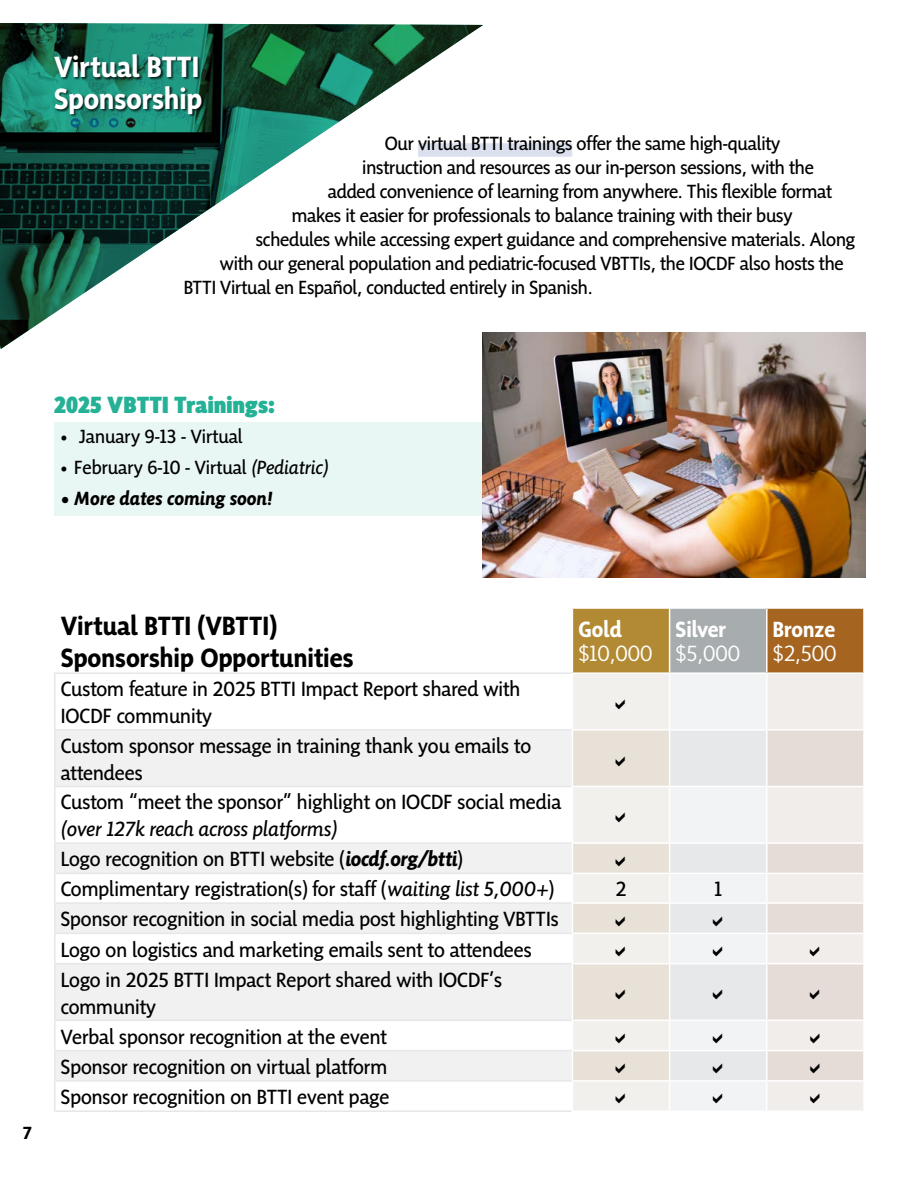
<style>
.page{position:relative;width:918px;height:1188px;background:#fff}
.page>*{position:absolute;margin:0;border:0;box-sizing:border-box;transform-origin:0 0}
.t1{font:700 30px/31.5px "Sensibility";color:#fff}
.t2{font:700 27px/32.4px "Sensibility";color:#000}
.t3{font:900 24px "Sensibility";color:#25b195}
.t4{font:300 22.5px "Sensibility";color:#fff}
.t5{font:700 22.5px "Sensibility";color:#fff}
.t6{font:21px/30.2px "Sensibility";color:#000}
.t7{font:19.5px "Sensibility";letter-spacing:-.01em;color:#000}
.t8{font:italic 700 19.5px "Sensibility";color:#000}
.t9{font:700 18px "Sensibility";color:#000}
.s1{font-style:italic}
.s2{font-weight:700;font-style:italic}
</style>
<div class="page">
<svg style="left:0;top:23px;width:483px;height:326px"></svg>
<div style="left:55px;top:54px;width:151px;height:63px;background:#000;opacity:.75"></div>
<div style="left:572px;top:608px;width:98px;height:65px;background:#b38a34"></div>
<div style="left:670px;top:608px;width:97px;height:65px;background:#a7acae"></div>
<div style="left:767px;top:608px;width:97px;height:65px;background:#a56420"></div>
<svg style="left:56px;top:731px;width:516px;height:349px;fill:#f1f1f2"></svg>
<hr style="left:572px;top:607px;width:98px;height:2px;background:#fff">
<hr style="left:572px;top:609px;width:1px;height:63px;background:#fff">
<hr style="left:670px;top:607px;width:97px;height:2px;background:#fff">
<hr style="left:669px;top:609px;width:1px;height:63px;background:#fff">
<hr style="left:767px;top:607px;width:98px;height:2px;background:#fff">
<hr style="left:766px;top:609px;width:2px;height:63px;background:#fff">
<hr style="left:863px;top:609px;width:2px;height:63px;background:#fff">
<hr style="left:54px;top:1051px;width:2px;height:29px;background:#e6e7e8">
<hr style="left:54px;top:1021px;width:2px;height:29px;background:#e6e7e8">
<hr style="left:54px;top:1050px;width:518px;height:1px;background:#e6e7e8">
<hr style="left:54px;top:934px;width:2px;height:29px;background:#e6e7e8">
<hr style="left:54px;top:964px;width:2px;height:56px;background:#e6e7e8">
<hr style="left:54px;top:1020px;width:518px;height:1px;background:#e6e7e8">
<hr style="left:54px;top:933px;width:518px;height:1px;background:#e6e7e8">
<hr style="left:54px;top:963px;width:518px;height:1px;background:#e6e7e8">
<hr style="left:54px;top:904px;width:2px;height:29px;background:#e6e7e8">
<hr style="left:54px;top:874px;width:2px;height:28px;background:#e6e7e8">
<hr style="left:54px;top:902px;width:518px;height:2px;background:#e6e7e8">
<hr style="left:54px;top:844px;width:2px;height:29px;background:#e6e7e8">
<hr style="left:54px;top:873px;width:518px;height:1px;background:#e6e7e8">
<hr style="left:54px;top:787px;width:2px;height:55px;background:#e6e7e8">
<hr style="left:54px;top:842px;width:518px;height:2px;background:#e6e7e8">
<hr style="left:54px;top:731px;width:2px;height:55px;background:#e6e7e8">
<hr style="left:54px;top:786px;width:518px;height:1px;background:#e6e7e8">
<hr style="left:54px;top:672px;width:518px;height:2px;background:#e6e7e8">
<hr style="left:54px;top:674px;width:2px;height:55px;background:#e6e7e8">
<hr style="left:54px;top:729px;width:518px;height:2px;background:#e6e7e8">
<hr style="left:572px;top:672px;width:98px;height:2px;background:#fff">
<hr style="left:670px;top:672px;width:97px;height:2px;background:#fff">
<hr style="left:767px;top:672px;width:98px;height:2px;background:#fff">
<hr style="left:54px;top:1080px;width:518px;height:2px;background:#e6e7e8">
<hr style="left:54px;top:1082px;width:2px;height:28px;background:#e6e7e8">
<hr style="left:54px;top:1110px;width:518px;height:2px;background:#e6e7e8">
<div style="left:418px;top:143px;width:154px;height:14px;background:#dbe0ee"></div>
<div style="left:54px;top:422px;width:442px;height:33px;background:#e9f7f4"></div>
<div style="left:54px;top:452px;width:442px;height:33px;background:#e9f7f4"></div>
<div style="left:54px;top:483px;width:442px;height:33px;background:#e9f7f4"></div>
<img style="left:483px;top:333px;width:383px;height:245px">
<svg style="left:573px;top:673px;width:291px;height:437px"></svg>
<h1 class="t1" style="left:54px;top:50px;width:150px">Virtual BTTI<br>Sponsorship</h1>
<p class="t7" style="left:385px;top:132px;width:397px">Our virtual BTTI trainings offer the same high-quality</p>
<p class="t7" style="left:362px;top:156px;width:453px">instruction and resources as our in-person sessions, with the</p>
<p class="t7" style="left:328px;top:180px;width:506px">added convenience of learning from anywhere. This flexible format</p>
<p class="t7" style="left:292px;top:204px;width:502px">makes it easier for professionals to balance training with their busy</p>
<p class="t7" style="left:256px;top:228px;width:601px">schedules while accessing expert guidance and comprehensive materials. Along</p>
<p class="t7" style="left:220px;top:252px;width:625px">with our general population and pediatric-focused VBTTIs, the IOCDF also hosts the</p>
<p class="t7" style="left:184px;top:276px;width:410px">BTTI Virtual en Español, conducted entirely in Spanish.</p>
<p class="t3" style="left:54px;top:391px;width:222px">2025 VBTTI Trainings:</p>
<p class="t7" style="left:61px;top:426px;width:184px">• January 9-13 - Virtual</p>
<p class="t7" style="left:61px;top:456px;width:268px">• February 6-10 - Virtual <span class="s1">(Pediatric)</span></p>
<p class="t8" style="left:61px;top:487px;width:212px">• More dates coming soon!</p>
<p class="t9" style="left:23px;top:1123px;width:11px">7</p>
<p class="t2" style="left:61px;top:609px;width:295px">Virtual BTTI (VBTTI)<br>Sponsorship Opportunities</p>
<p class="t5" style="left:578px;top:617px;width:45px">Gold</p>
<p class="t4" style="left:578px;top:641px;width:76px">$10,000</p>
<p class="t5" style="left:676px;top:617px;width:52px">Silver</p>
<p class="t4" style="left:676px;top:641px;width:66px">$5,000</p>
<p class="t6" style="left:61px;top:675px;width:461px;line-height:27px">Custom feature in 2025 BTTI Impact Report shared with<br>IOCDF community</p>
<p class="t6" style="left:61px;top:732px;width:472px;line-height:27px">Custom sponsor message in training thank you emails to attendees</p>
<p class="t6" style="left:61px;top:787px;width:502px">Custom “meet the sponsor” highlight on IOCDF social media</p>
<p class="t6" style="left:61px;top:814px;width:495px"><span class="s1">(over 127k reach across platforms)<br></span>Logo recognition on BTTI website (<span class="s2">iocdf.org/btti</span>)<br>Complimentary registration(s) for staff (<span class="s1">waiting list 5,000+</span>)</p>
<p class="t6" style="left:61px;top:904px;width:500px">Sponsor recognition in social media post highlighting VBTTIs<br>Logo on logistics and marketing emails sent to attendees<br>Logo in 2025 BTTI Impact Report shared with IOCDF’s</p>
<p class="t6" style="left:61px;top:991px;width:330px">community<br>Verbal sponsor recognition at the event<br>Sponsor recognition on virtual platform<br>Sponsor recognition on BTTI event page</p>
<p class="t6" style="left:616px;top:874px;width:12px">2</p>
<p class="t6" style="left:714px;top:874px;width:9px">1</p>
<p class="t5" style="left:773px;top:617px;width:64px">Bronze</p>
<p class="t4" style="left:773px;top:641px;width:65px">$2,500</p>
</div>
